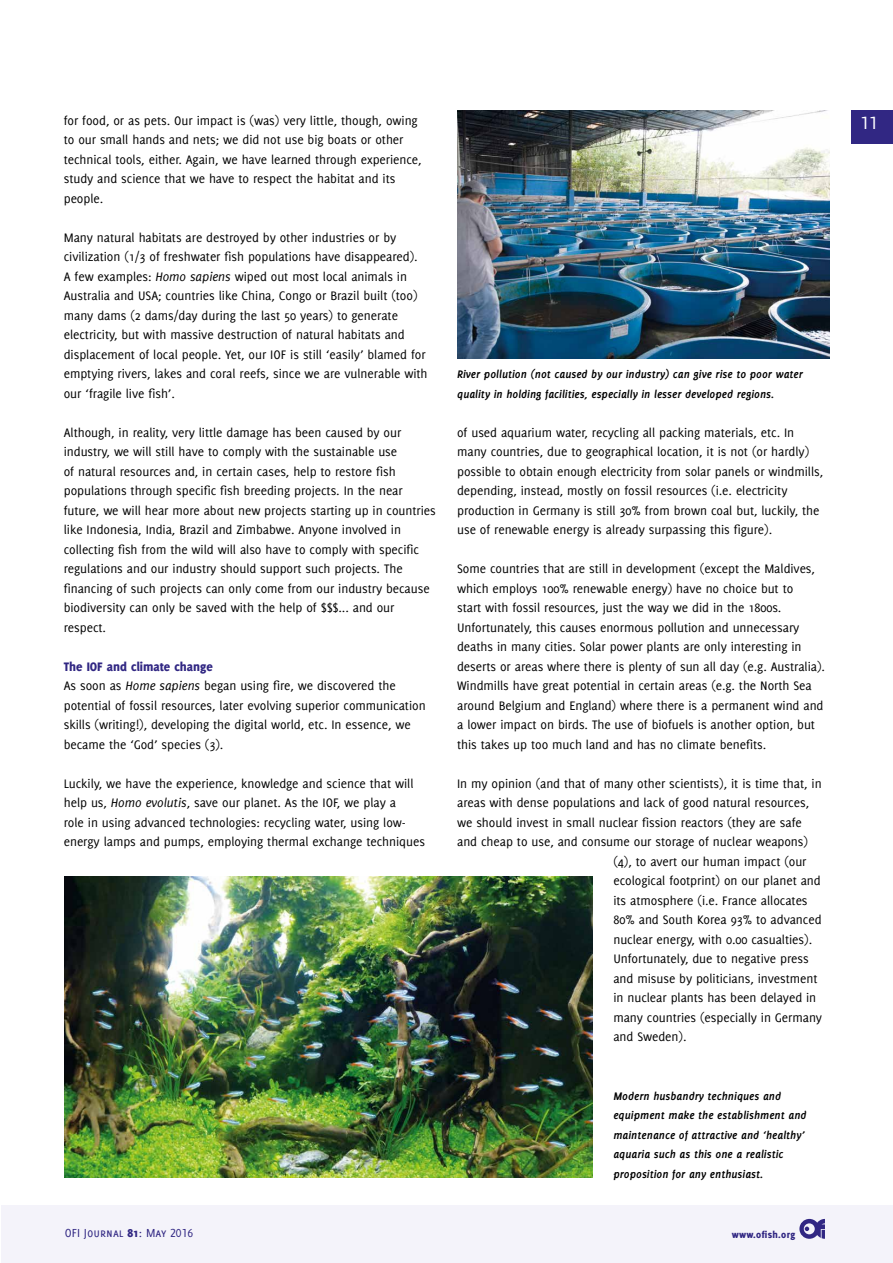
<style>
.page{position:relative;width:893px;height:1263px;background:#fff}
.page>*{position:absolute;margin:0;border:0;box-sizing:border-box;transform-origin:0 0}
.t1{font:19.5px "Delicious Small Caps";color:#fff}
.t2{font:13.5px/19.5px "Delicious";letter-spacing:-.005em;color:#000}
.t3{font:12.75px "Delicious Small Caps";color:#312783}
.t4{font:italic 700 12px/19.5px "Delicious";color:#000}
.t5{font:800 10.5px "Delicious";letter-spacing:.03em;color:#312783}
.s1{font-style:italic}
.s2{font-weight:800;color:#312783}
.s3{font-family:"Delicious";font-weight:800}
</style>
<div class="page">
<hr style="left:0;top:1204px;width:1px;height:59px;background:#f4f3fa">
<div style="left:1px;top:1204px;width:892px;height:59px;background:#f4f3fa"></div>
<div style="left:852px;top:110px;width:41px;height:34px;background:#312783"></div>
<svg style="left:799px;top:1219px;width:26px;height:20px"></svg>
<img style="left:457px;top:110px;width:372px;height:248px">
<img style="left:65px;top:876px;width:527px;height:302px">
<p class="t2" style="left:64px;top:110px;width:359px">for food, or as pets. Our impact is (was) very little, though, owing to our small hands and nets; we did not use big boats or other technical tools, either. Again, we have learned through experience, study and science that we have to respect the habitat and its people.</p>
<p class="t2" style="left:64px;top:227px;width:365px">Many natural habitats are destroyed by other industries or by civilization (1/3 of freshwater fish populations have disappeared).<br>A few examples: <span class="s1">Homo sapiens</span> wiped out most local animals in Australia and USA; countries like China, Congo or Brazil built (too) many dams (2 dams/day during the last 50 years) to generate electricity, but with massive destruction of natural habitats and displacement of local people. Yet, our IOF is still ‘easily’ blamed for emptying rivers, lakes and coral reefs, since we are vulnerable with our ‘fragile live fish’.</p>
<p class="t2" style="left:64px;top:422px;width:374px">Although, in reality, very little damage has been caused by our industry, we will still have to comply with the sustainable use<br>of natural resources and, in certain cases, help to restore fish populations through specific fish breeding projects. In the near future, we will hear more about new projects starting up in countries like Indonesia, India, Brazil and Zimbabwe. Anyone involved in collecting fish from the wild will also have to comply with specific regulations and our industry should support such projects. The financing of such projects can only come from our industry because biodiversity can only be saved with the help of $$$... and our respect.</p>
<p class="t2" style="left:64px;top:656px;width:363px"><span class="s2">The IOF and climate change<br></span>As soon as <span class="s1">Home sapiens</span> began using fire, we discovered the potential of fossil resources, later evolving superior communication skills (writing!), developing the digital world, etc. In essence, we became the ‘God’ species (3).</p>
<p class="t2" style="left:64px;top:773px;width:363px">Luckily, we have the experience, knowledge and science that will help us, <span class="s1">Homo evolutis</span>, save our planet. As the IOF, we play a<br>role in using advanced technologies: recycling water, using low&shy;energy lamps and pumps, employing thermal exchange techniques</p>
<p class="t4" style="left:457px;top:365px;width:347px">River pollution (not caused by our industry) can give rise to poor water quality in holding facilities, especially in lesser developed regions.</p>
<p class="t2" style="left:457px;top:422px;width:368px">of used aquarium water, recycling all packing materials, etc. In many countries, due to geographical location, it is not (or hardly) possible to obtain enough electricity from solar panels or windmills, depending, instead, mostly on fossil resources (i.e. electricity production in Germany is still 30% from brown coal but, luckily, the use of renewable energy is already surpassing this figure).</p>
<p class="t2" style="left:457px;top:559px;width:369px">Some countries that are still in development (except the Maldives, which employs 100% renewable energy) have no choice but to<br>start with fossil resources, just the way we did in the 1800s.<br>Unfortunately, this causes enormous pollution and unnecessary deaths in many cities. Solar power plants are only interesting in deserts or areas where there is plenty of sun all day (e.g. Australia).<br>Windmills have great potential in certain areas (e.g. the North Sea around Belgium and England) where there is a permanent wind and a lower impact on birds. The use of biofuels is another option, but this takes up too much land and has no climate benefits.</p>
<p class="t2" style="left:457px;top:773px;width:366px">In my opinion (and that of many other scientists), it is time that, in</p>
<p class="t2" style="left:457px;top:793px;width:354px">areas with dense populations and lack of good natural resources,</p>
<p class="t2" style="left:457px;top:812px;width:346px">we should invest in small nuclear fission reactors (they are safe</p>
<p class="t2" style="left:457px;top:832px;width:352px">and cheap to use, and consume our storage of nuclear weapons)</p>
<p class="t2" style="left:613px;top:851px;width:195px">(4), to avert our human impact (our</p>
<p class="t2" style="left:613px;top:871px;width:209px">ecological footprint) on our planet and</p>
<p class="t2" style="left:613px;top:890px;width:196px">its atmosphere (i.e. France allocates</p>
<p class="t2" style="left:613px;top:910px;width:210px">80% and South Korea 93% to advanced</p>
<p class="t2" style="left:613px;top:929px;width:200px">nuclear energy, with 0.00 casualties).</p>
<p class="t2" style="left:613px;top:949px;width:197px">Unfortunately, due to negative press</p>
<p class="t2" style="left:613px;top:968px;width:206px">and misuse by politicians, investment</p>
<p class="t2" style="left:613px;top:988px;width:204px">in nuclear plants has been delayed in</p>
<p class="t2" style="left:613px;top:1007px;width:210px">many countries (especially in Germany</p>
<p class="t2" style="left:613px;top:1027px;width:75px">and Sweden).</p>
<p class="t4" style="left:613px;top:1086px;width:195px">Modern husbandry techniques and equipment make the establishment and maintenance of attractive and ‘healthy’ aquaria such as this one a realistic proposition for any enthusiast.</p>
<p class="t3" style="left:65px;top:1225px;width:130px">OFI Journal <span class="s3">81</span>: May 2016</p>
<p class="t5" style="left:732px;top:1229px;width:65px">www.ofish.org</p>
<h1 class="t1" style="left:860px;top:112px;width:19px">11</h1>
</div>
